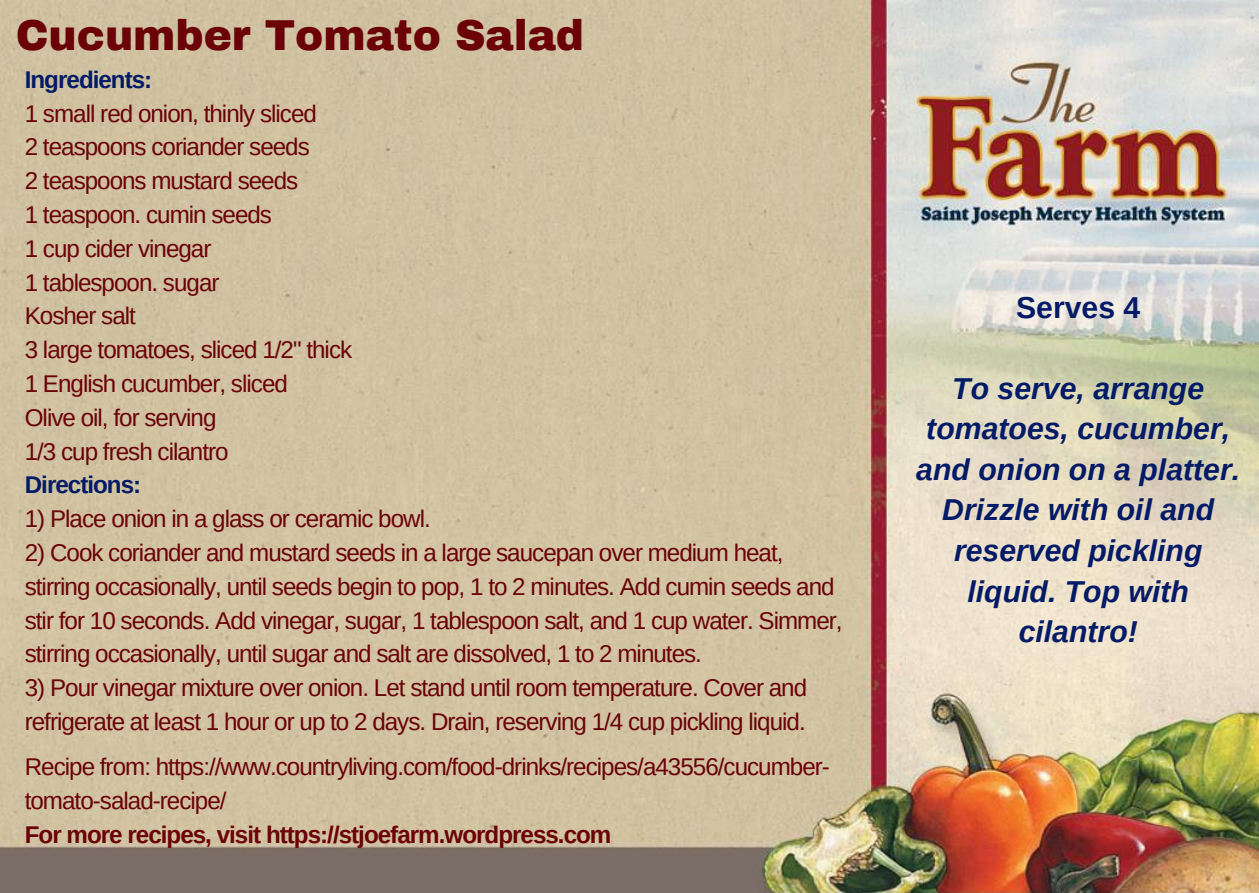
<style>
.page{position:relative;width:1259px;height:893px;background:#fff}
.page>*{position:absolute;margin:0;border:0;box-sizing:border-box;transform-origin:0 0}
.t1{font:900 42.3px "Archivo";color:#6a0208}
.t2{font:italic 700 30.3px/40.5px "Arimo";color:#031a67;text-align:center}
.t3{font:700 30.3px "Arimo";color:#031a67}
.t4{font:24.3px/33.9px "Arimo";letter-spacing:-.04em;color:#6a0208}
.t5{font:700 24.3px "Arimo";letter-spacing:-.04em;color:#6a0208}
.t6{font:700 24.3px "Arimo";letter-spacing:-.04em;color:#031a67}
</style>
<div class="page">
<img style="left:0;top:0;width:1259px;height:893px">
<h1 class="t1" style="left:16px;top:12px;width:570px">Cucumber Tomato Salad</h1>
<p class="t6" style="left:25px;top:66px;width:129px">Ingredients:</p>
<p class="t4" style="left:25px;top:96px;width:329px">1 small red onion, thinly sliced<br>2 teaspoons coriander seeds<br>2 teaspoons mustard seeds<br>1 teaspoon. cumin seeds<br>1 cup cider vinegar<br>1 tablespoon. sugar<br>Kosher salt<br>3 large tomatoes, sliced 1/2" thick<br>1 English cucumber, sliced<br>Olive oil, for serving<br>1/3 cup fresh cilantro</p>
<p class="t6" style="left:25px;top:471px;width:118px">Directions:</p>
<p class="t4" style="left:25px;top:502px;width:407px">1) Place onion in a glass or ceramic bowl.</p>
<p class="t4" style="left:25px;top:536px;width:819px">2) Cook coriander and mustard seeds in a large saucepan over medium heat, stirring occasionally, until seeds begin to pop, 1 to 2 minutes. Add cumin seeds and stir for 10 seconds. Add vinegar, sugar, 1 tablespoon salt, and 1 cup water. Simmer, stirring occasionally, until sugar and salt are dissolved, 1 to 2 minutes.</p>
<p class="t4" style="left:25px;top:671px;width:784px">3) Pour vinegar mixture over onion. Let stand until room temperature. Cover and refrigerate at least 1 hour or up to 2 days. Drain, reserving 1/4 cup pickling liquid.</p>
<p class="t4" style="left:25px;top:750px;width:806px">Recipe from: https://www.countryliving.com/food-drinks/recipes/a43556/cucumber&shy;tomato-salad-recipe/</p>
<p class="t5" style="left:25px;top:821px;width:588px">For more recipes, visit https://stjoefarm.wordpress.com</p>
<p class="t3" style="left:1016px;top:290px;width:126px">Serves 4</p>
<p class="t2" style="left:916px;top:368px;width:325px">To serve, arrange tomatoes, cucumber, and onion on a platter.<br>Drizzle with oil and reserved pickling liquid. Top with cilantro!</p>
</div>
